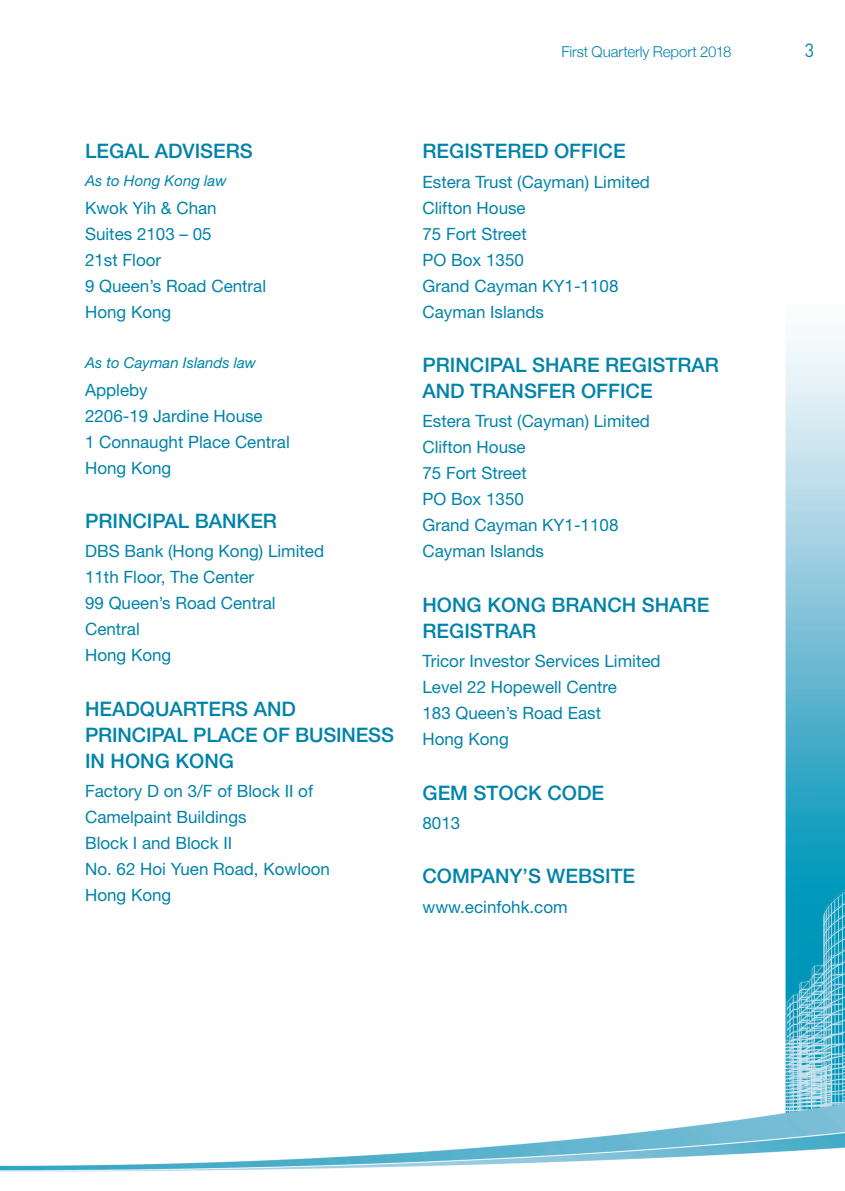
<style>
.page{position:relative;width:845px;height:1191px;background:#fff}
.page>*{position:absolute;margin:0;border:0;box-sizing:border-box;transform-origin:0 0}
.Subhead_1{font:500 20px/26px "Helvetica Neue LT Std";color:#0083a9}
.t1{font:18.8px "DIN";color:#0083a9;scale:.95 1}
.Body_Text{font:17px "Helvetica Neue LT Std";color:#0083a9}
.Body_Text-2{font:italic 15px "Helvetica Neue LT Std";color:#0083a9}
.t2{font:300 15px "Helvetica Neue";letter-spacing:-.005em;color:#0083a9}
</style>
<div class="page">
<img style="left:1px;top:339px;width:844px;height:833px">
<p class="t2" style="left:561px;top:39px;width:171px">First Quarterly Report 2018</p>
<p class="t1" style="left:805px;top:38px;width:11px">3</p>
<p class="Subhead_1" style="left:85px;top:138px;width:169px">LEGAL ADVISERS</p>
<p class="Body_Text-2" style="left:85px;top:171px;width:143px">As to Hong Kong law</p>
<p class="Body_Text" style="left:85px;top:197px;width:133px">Kwok Yih &amp; Chan</p>
<p class="Body_Text" style="left:85px;top:223px;width:128px">Suites 2103 – 05</p>
<p class="Body_Text" style="left:85px;top:249px;width:78px">21st Floor</p>
<p class="Body_Text" style="left:85px;top:275px;width:183px">9 Queen’s Road Central</p>
<p class="Body_Text" style="left:85px;top:301px;width:88px">Hong Kong</p>
<p class="Body_Text-2" style="left:85px;top:353px;width:173px">As to Cayman Islands law</p>
<p class="Body_Text" style="left:85px;top:379px;width:64px">Appleby</p>
<p class="Body_Text" style="left:85px;top:405px;width:179px">2206-19 Jardine House</p>
<p class="Body_Text" style="left:85px;top:431px;width:206px">1 Connaught Place Central</p>
<p class="Body_Text" style="left:85px;top:457px;width:88px">Hong Kong</p>
<p class="Subhead_1" style="left:85px;top:508px;width:193px">PRINCIPAL BANKER</p>
<p class="Body_Text" style="left:85px;top:541px;width:241px">DBS Bank (Hong Kong) Limited</p>
<p class="Body_Text" style="left:85px;top:567px;width:171px">11th Floor, The Center</p>
<p class="Body_Text" style="left:85px;top:593px;width:192px">99 Queen’s Road Central</p>
<p class="Body_Text" style="left:85px;top:619px;width:56px">Central</p>
<p class="Body_Text" style="left:85px;top:645px;width:88px">Hong Kong</p>
<p class="Subhead_1" style="left:85px;top:695px;width:310px">HEADQUARTERS AND<br>PRINCIPAL PLACE OF BUSINESS<br>IN HONG KONG</p>
<p class="Body_Text" style="left:85px;top:781px;width:229px">Factory D on 3/F of Block II of</p>
<p class="Body_Text" style="left:85px;top:807px;width:163px">Camelpaint Buildings</p>
<p class="Body_Text" style="left:85px;top:833px;width:149px">Block I and Block II</p>
<p class="Body_Text" style="left:85px;top:859px;width:246px">No. 62 Hoi Yuen Road, Kowloon</p>
<p class="Body_Text" style="left:85px;top:885px;width:88px">Hong Kong</p>
<p class="Subhead_1" style="left:422px;top:138px;width:205px">REGISTERED OFFICE</p>
<p class="Body_Text" style="left:422px;top:171px;width:229px">Estera Trust (Cayman) Limited</p>
<p class="Body_Text" style="left:422px;top:197px;width:105px">Clifton House</p>
<p class="Body_Text" style="left:422px;top:223px;width:106px">75 Fort Street</p>
<p class="Body_Text" style="left:422px;top:249px;width:103px">PO Box 1350</p>
<p class="Body_Text" style="left:422px;top:275px;width:197px">Grand Cayman KY1-1108</p>
<p class="Body_Text" style="left:422px;top:301px;width:123px">Cayman Islands</p>
<p class="Subhead_1" style="left:422px;top:352px;width:298px">PRINCIPAL SHARE REGISTRAR<br>AND TRANSFER OFFICE</p>
<p class="Body_Text" style="left:422px;top:411px;width:229px">Estera Trust (Cayman) Limited</p>
<p class="Body_Text" style="left:422px;top:437px;width:105px">Clifton House</p>
<p class="Body_Text" style="left:422px;top:463px;width:106px">75 Fort Street</p>
<p class="Body_Text" style="left:422px;top:489px;width:103px">PO Box 1350</p>
<p class="Body_Text" style="left:422px;top:515px;width:197px">Grand Cayman KY1-1108</p>
<p class="Body_Text" style="left:422px;top:541px;width:123px">Cayman Islands</p>
<p class="Subhead_1" style="left:422px;top:591px;width:288px">HONG KONG BRANCH SHARE<br>REGISTRAR</p>
<p class="Body_Text" style="left:422px;top:651px;width:240px">Tricor Investor Services Limited</p>
<p class="Body_Text" style="left:422px;top:677px;width:196px">Level 22 Hopewell Centre</p>
<p class="Body_Text" style="left:422px;top:703px;width:180px">183 Queen’s Road East</p>
<p class="Body_Text" style="left:422px;top:729px;width:88px">Hong Kong</p>
<p class="Subhead_1" style="left:422px;top:779px;width:183px">GEM STOCK CODE</p>
<p class="Body_Text" style="left:422px;top:812px;width:39px">8013</p>
<p class="Subhead_1" style="left:422px;top:863px;width:214px">COMPANY’S WEBSITE</p>
<p class="Body_Text" style="left:422px;top:896px;width:147px">www.ecinfohk.com</p>
</div>
